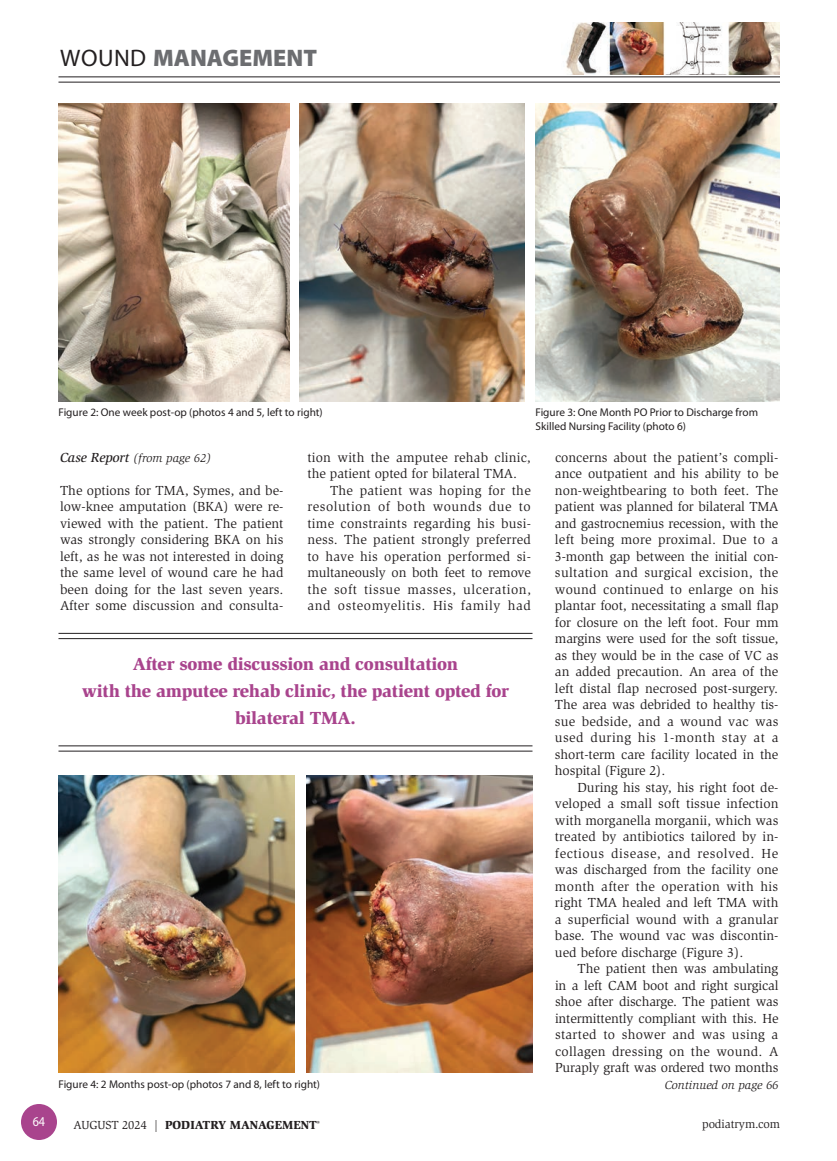
<style>
.page{position:relative;width:837px;height:1161px;background:#fff}
.page>*{position:absolute;margin:0;border:0;box-sizing:border-box;transform-origin:0 0}
.t1{font:900 24px "Myriad Pro";color:#6c6d70}
._2011-Callout{font:900 18px/27px "Slimbach";letter-spacing:-.015em;color:#a9448d;text-align:center}
._2011-Global_Text{font:13.5px/16.5px "Slimbach";color:#231f20;text-align:justify}
.t2{font:13.5px "Myriad Pro";color:#fff;scale:.9 1}
.t3{font:italic 12px "Slimbach";color:#231f20}
.t4{font:900 12px "Slimbach";color:#231f20}
.t5{font:12px "Slimbach";color:#231f20}
._2023-Photo_Caption{font:11.25px/13.5px "Myriad Pro";color:#231f20}
.s1{font-weight:400;color:#231f20}
.s2{font-weight:500;font-size:13.5px}
.s3{font-weight:400}
</style>
<div class="page">
<hr style="left:58px;top:76px;width:722px;height:1px;background:#231f20">
<hr style="left:58px;top:82px;width:722px;height:1px;background:#231f20">
<img style="left:566px;top:22px;width:214px;height:53px">
<img style="left:58px;top:104px;width:232px;height:298px">
<img style="left:300px;top:104px;width:225px;height:298px">
<img style="left:536px;top:104px;width:244px;height:298px">
<img style="left:58px;top:776px;width:236px;height:296px">
<img style="left:306px;top:776px;width:226px;height:296px">
<hr style="left:58px;top:633px;width:474px;height:1px;background:#231f20">
<hr style="left:58px;top:638px;width:474px;height:1px;background:#231f20">
<hr style="left:58px;top:746px;width:474px;height:1px;background:#231f20">
<hr style="left:58px;top:751px;width:474px;height:1px;background:#231f20">
<div style="left:21px;top:1104px;width:36px;height:36px;background:#a9448d;border-radius:50%"></div>
<p class="t1" style="left:60px;top:44px;width:258px"><span class="s1">WOUND</span> MANAGEMENT</p>
<p class="_2023-Photo_Caption" style="left:58px;top:406px;width:266px">Figure 2: One week post-op (photos 4 and 5, left to right)</p>
<p class="_2023-Photo_Caption" style="left:536px;top:406px;width:224px">Figure 3: One Month PO Prior to Discharge from<br>Skilled Nursing Facility (photo 6)</p>
<p class="t3" style="left:60px;top:451px;width:153px"><span class="s2">Case Report</span> (from page 62)</p>
<p class="_2011-Global_Text" style="left:60px;top:482px;width:225px">The options for TMA, Symes, and be&shy;low-knee amputation (BKA) were re&shy;viewed with the patient. The patient was strongly considering BKA on his left, as he was not interested in doing the same level of wound care he had been doing for the last seven years.<br>After some discussion and consulta-</p>
<p class="_2011-Global_Text" style="left:308px;top:449px;width:225px">tion with the amputee rehab clinic, the patient opted for bilateral TMA.</p>
<p class="_2011-Global_Text" style="left:308px;top:482px;width:225px;text-indent:23px">The patient was hoping for the resolution of both wounds due to time constraints regarding his busi&shy;ness. The patient strongly preferred to have his operation performed si&shy;multaneously on both feet to remove the soft tissue masses, ulceration, and osteomyelitis. His family had</p>
<p class="_2011-Callout" style="left:133px;top:650px;width:327px">After some discussion and consultation</p>
<p class="_2011-Callout" style="left:82px;top:677px;width:429px">with the amputee rehab clinic, the patient opted for bilateral TMA.</p>
<p class="_2023-Photo_Caption" style="left:58px;top:1078px;width:263px">Figure 4: 2 Months post-op (photos 7 and 8, left to right)</p>
<p class="_2011-Global_Text" style="left:555px;top:449px;width:225px">concerns about the patient’s compli&shy;ance outpatient and his ability to be non-weightbearing to both feet. The patient was planned for bilateral TMA and gastrocnemius recession, with the left being more proximal. Due to a 3-month gap between the initial con&shy;sultation and surgical excision, the wound continued to enlarge on his plantar foot, necessitating a small flap for closure on the left foot. Four mm margins were used for the soft tissue, as they would be in the case of VC as an added precaution. An area of the left distal flap necrosed post-surgery.<br>The area was debrided to healthy tis&shy;sue bedside, and a wound vac was used during his 1-month stay at a short-term care facility located in the hospital (Figure 2).</p>
<p class="_2011-Global_Text" style="left:555px;top:779px;width:225px;text-indent:23px">During his stay, his right foot de&shy;veloped a small soft tissue infection with morganella morganii, which was treated by antibiotics tailored by in&shy;fectious disease, and resolved. He was discharged from the facility one month after the operation with his right TMA healed and left TMA with a superficial wound with a granular base. The wound vac was discontin&shy;ued before discharge (Figure 3).</p>
<p class="_2011-Global_Text" style="left:555px;top:960px;width:225px;text-indent:23px">The patient then was ambulating in a left CAM boot and right surgical shoe after discharge. The patient was intermittently compliant with this. He started to shower and was using a collagen dressing on the wound. A Puraply graft was ordered two months</p>
<p class="t3" style="left:665px;top:1078px;width:115px">Continued on page 66</p>
<p class="t2" style="left:33px;top:1114px;width:15px">64</p>
<p class="t4" style="left:74px;top:1117px;width:248px"><span class="s3">AUGUST 2024 |</span> PODIATRY MANAGEMENT<sup>®</sup></p>
<p class="t5" style="left:702px;top:1117px;width:79px">podiatrym.com</p>
</div>
